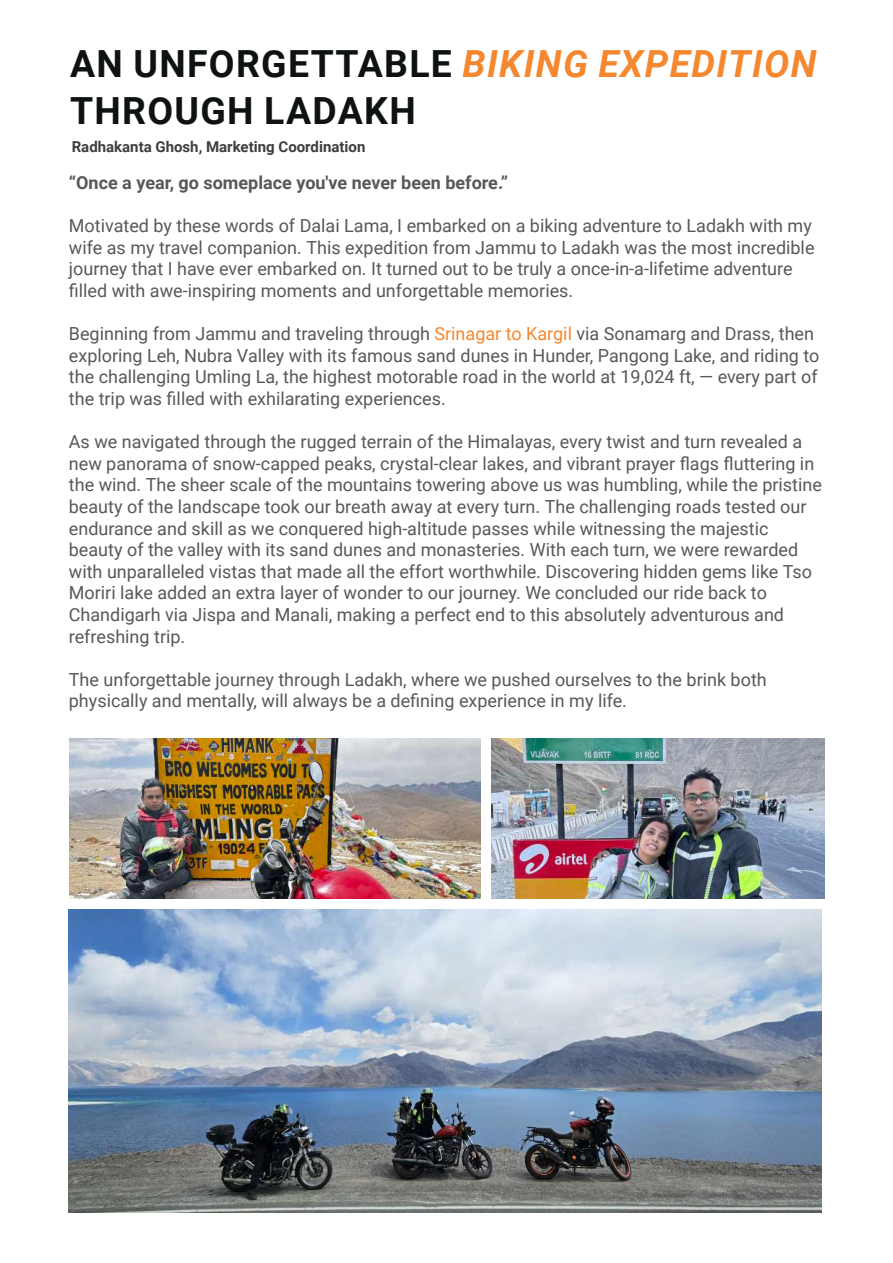
<style>
.page{position:relative;width:893px;height:1263px;background:#fff}
.page>*{position:absolute;margin:0;border:0;box-sizing:border-box;transform-origin:0 0}
.t1{font:700 37.35px/46.5px "Roboto";letter-spacing:.035em;color:#0e1212}
.t2{font:18px/21.6px "Roboto";color:#57585a}
.t3{font:700 18px "Roboto";color:#57585a}
.t4{font:700 15px "Roboto";color:#3e3e3f}
.s1{font-style:italic;color:#f5872f}
.s2{color:#f5872f}
</style>
<div class="page">
<img style="left:68px;top:909px;width:753px;height:303px">
<img style="left:70px;top:738px;width:411px;height:161px">
<img style="left:491px;top:738px;width:333px;height:161px">
<h1 class="t1" style="left:70px;top:39px;width:748px">AN UNFORGETTABLE <span class="s1">BIKING EXPEDITION<br></span>THROUGH LADAKH</h1>
<p class="t4" style="left:72px;top:136px;width:295px">Radhakanta Ghosh, Marketing Coordination</p>
<p class="t3" style="left:69px;top:170px;width:441px">“Once a year, go someplace you've never been before.”</p>
<p class="t2" style="left:69px;top:214px;width:747px">Motivated by these words of Dalai Lama, I embarked on a biking adventure to Ladakh with my wife as my travel companion. This expedition from Jammu to Ladakh was the most incredible journey that I have ever embarked on. It turned out to be truly a once-in-a-lifetime adventure filled with awe-inspiring moments and unforgettable memories.</p>
<p class="t2" style="left:69px;top:322px;width:752px">Beginning from Jammu and traveling through <span class="s2">Srinagar to Kargil</span> via Sonamarg and Drass, then exploring Leh, Nubra Valley with its famous sand dunes in Hunder, Pangong Lake, and riding to the challenging Umling La, the highest motorable road in the world at 19,024 ft, — every part of the trip was filled with exhilarating experiences.</p>
<p class="t2" style="left:69px;top:430px;width:755px">As we navigated through the rugged terrain of the Himalayas, every twist and turn revealed a new panorama of snow-capped peaks, crystal-clear lakes, and vibrant prayer flags fluttering in the wind. The sheer scale of the mountains towering above us was humbling, while the pristine beauty of the landscape took our breath away at every turn. The challenging roads tested our endurance and skill as we conquered high-altitude passes while witnessing the majestic beauty of the valley with its sand dunes and monasteries. With each turn, we were rewarded with unparalleled vistas that made all the effort worthwhile. Discovering hidden gems like Tso Moriri lake added an extra layer of wonder to our journey. We concluded our ride back to Chandigarh via Jispa and Manali, making a perfect end to this absolutely adventurous and refreshing trip.</p>
<p class="t2" style="left:69px;top:668px;width:699px">The unforgettable journey through Ladakh, where we pushed ourselves to the brink both physically and mentally, will always be a defining experience in my life.</p>
</div>
